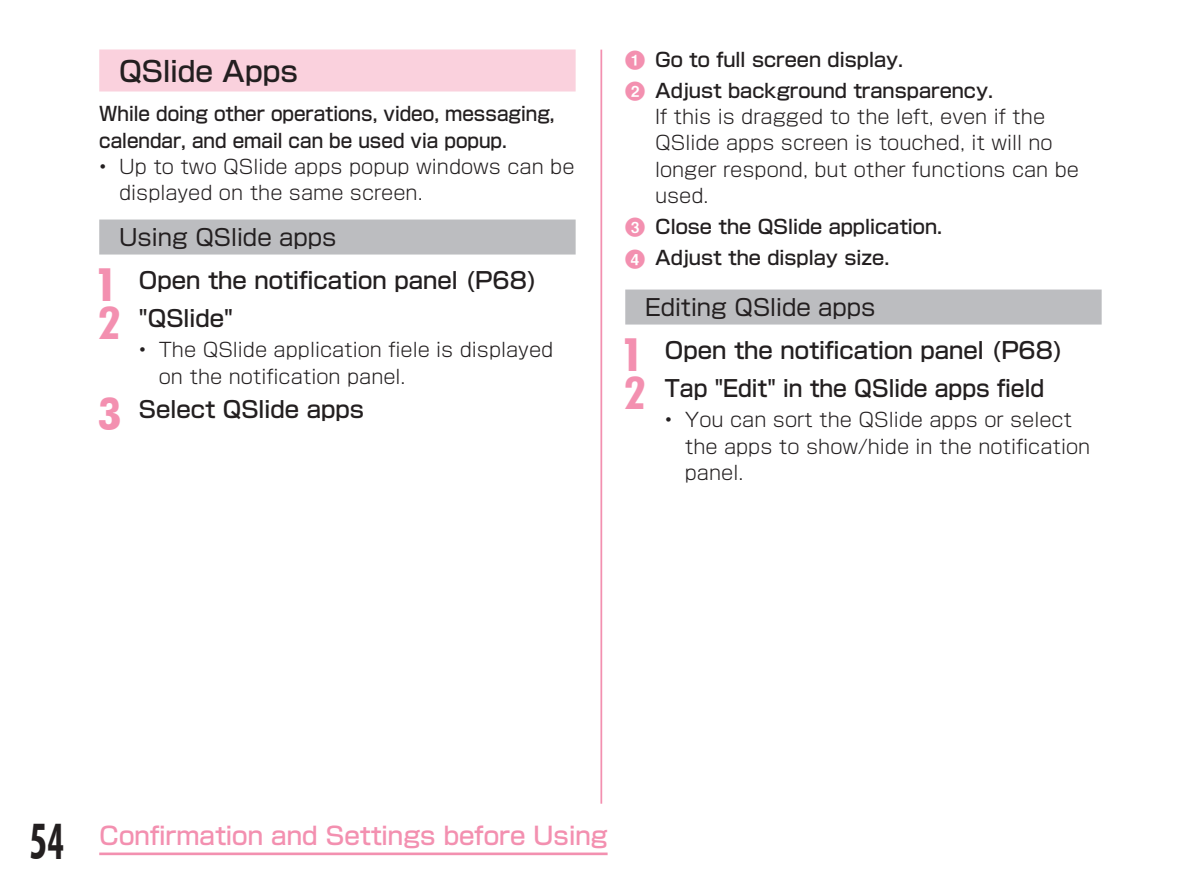
<style>
.page{position:relative;width:1191px;height:893px;background:#fff}
.page>*{position:absolute;margin:0;border:0;box-sizing:border-box;transform-origin:0 0}
.t1{font:500 28px "Shin Go Pro";color:#231f20}
.t2{font:500 24.5px "Shin Go Pro";color:#f390b0}
.t3{font:500 22.75px/42.7px "Shin Go Pro";color:#231f20}
.t4{font:500 22.75px "Shin Go Pro";color:#231f20;scale:.96 1}
.t5{font:300 19.25px/26.2px "Shin Go Pro";color:#231f20}
.t6{font:500 19.25px/31.2px "Shin Go Pro";color:#231f20}
.t7{font:500 19.25px/26.2px "Shin Go Pro";color:#231f20;scale:.95 1}
.s1{font-weight:400}
.s2{font-family:"LG Step";font-weight:400;font-size:45.5px;color:#f390b0}
.s3{font-family:"Circle Nega A";font-weight:400;color:#f390b0}
.s4{font-family:"Futura BT";font-weight:700;font-stretch:condensed;font-size:49px;color:#231f20}
</style>
<div class="page">
<div style="left:99px;top:49px;width:476px;height:42px;background:#fad1dd"></div>
<div style="left:99px;top:220px;width:476px;height:35px;background:#bcbdc0"></div>
<div style="left:625px;top:290px;width:476px;height:35px;background:#bcbdc0"></div>
<hr style="left:600px;top:50px;width:2px;height:754px;background:#f390b0">
<hr style="left:99px;top:852px;width:508px;height:3px;background:#f390b0">
<h1 class="t1" style="left:119px;top:49px;width:180px">QSlide Apps</h1>
<p class="t7" style="left:99px;top:99px;width:481px">While doing other operations, video, messaging, calendar, and email can be used via popup.</p>
<p class="t5" style="left:119px;top:151px;width:457px;text-indent:-20px">• Up to two QSlide apps popup windows can be displayed on the same screen.</p>
<p class="t3" style="left:99px;top:214px;width:439px;text-indent:20px"><span class="s1">Using QSlide apps<br></span><span class="s2">A</span> Open the notification panel (P68)</p>
<p class="t3" style="left:99px;top:294px;width:135px"><span class="s2">B</span> "QSlide"</p>
<p class="t5" style="left:159px;top:335px;width:396px;text-indent:-20px">• The QSlide application fiele is displayed on the notification panel.</p>
<p class="t3" style="left:99px;top:385px;width:266px"><span class="s2">C</span> Select QSlide apps</p>
<p class="t6" style="left:625px;top:41px;width:369px"><span class="s3">a</span> Go to full screen display.<br><span class="s3">b</span> Adjust background transparency.</p>
<p class="t5" style="left:655px;top:101px;width:425px">If this is dragged to the left, even if the<br>QSlide apps screen is touched, it will no longer respond, but other functions can be used.</p>
<p class="t6" style="left:625px;top:209px;width:318px"><span class="s3">c</span> Close the QSlide application. <span class="s3">d</span> Adjust the display size.</p>
<p class="t3" style="left:625px;top:284px;width:439px;text-indent:20px"><span class="s1">Editing QSlide apps<br></span><span class="s2">A</span> Open the notification panel (P68)</p>
<p class="t4" style="left:625px;top:370px;width:438px"><span class="s2">B</span> Tap "Edit" in the QSlide apps field</p>
<p class="t5" style="left:685px;top:405px;width:407px;text-indent:-20px">• You can sort the QSlide apps or select the apps to show/hide in the notification panel.</p>
<p class="t2" style="left:30px;top:816px;width:579px"><span class="s4">54</span> Confirmation and Settings before Using</p>
</div>
